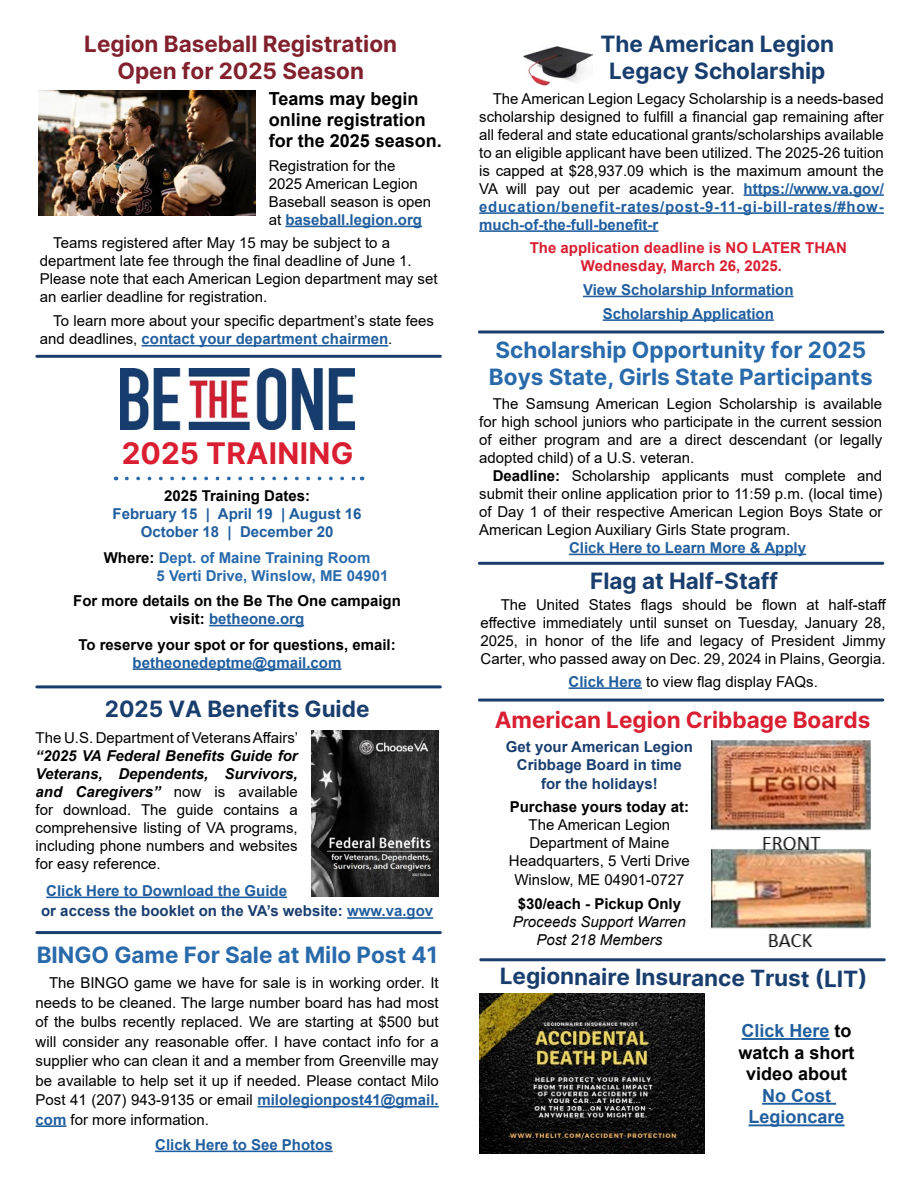
<style>
.page{position:relative;width:918px;height:1188px;background:#fff}
.page>*{position:absolute;margin:0;border:0;box-sizing:border-box;transform-origin:0 0}
.t1{font:29.85px "Inter";letter-spacing:.01em;color:#d91f31}
.t2{font:22.5px/27px "Inter";color:#193e6e;text-align:center}
.t3{font:22.5px/27px "Inter";color:#296aab}
.t4{font:22.5px/27px "Inter";color:#82212e;text-align:center}
.t5{font:22.5px "Inter";color:#d91f31}
.t6{font:700 18px/21.6px "Arial";color:#000;text-align:center}
.t7{font:700 18px/21.6px "Arial";color:#215e9e;text-align:center}
.t8{font:15px/18px "Arial";color:#000;text-align:justify}
.t9{font:700 15px/23.7px "Arial";color:#215e9e;text-align:center}
.t10{font:700 15px/18px "Arial";color:#000;text-align:center}
.t11{font:700 15px/18px "Arial";color:#d91f31}
.t12{font:700 15px/18px "Arial";color:#296aab}
.t13{font:700 15px/18px "Arial";color:#193e6e;text-align:center}
.t14{font:italic 15px/18px "Arial";color:#000;text-align:center}
.s1{font-weight:700;color:#215e9e}
.s2{color:#000}
.s3{color:#215e9e}
.s4{font-weight:700;font-style:italic}
.s5{color:#193e6e}
.s6{font-weight:700}
</style>
<div class="page">
<hr style="left:481px;top:958px;width:403px;height:3px;background:#193e6e">
<hr style="left:479px;top:562px;width:404px;height:3px;background:#193e6e">
<hr style="left:479px;top:699px;width:404px;height:3px;background:#193e6e">
<img style="left:711px;top:741px;width:160px;height:207px">
<hr style="left:257px;top:1106px;width:182px;height:1px;background:#215e9e">
<hr style="left:36px;top:1125px;width:30px;height:2px;background:#215e9e">
<hr style="left:155px;top:1151px;width:178px;height:1px;background:#215e9e">
<hr style="left:569px;top:687px;width:73px;height:2px;background:#215e9e">
<hr style="left:37px;top:931px;width:403px;height:3px;background:#193e6e">
<hr style="left:37px;top:685px;width:403px;height:3px;background:#193e6e">
<hr style="left:37px;top:355px;width:403px;height:3px;background:#193e6e">
<hr style="left:479px;top:330px;width:404px;height:3px;background:#193e6e">
<hr style="left:744px;top:194px;width:140px;height:2px;background:#215e9e">
<hr style="left:479px;top:212px;width:405px;height:2px;background:#215e9e">
<hr style="left:479px;top:230px;width:179px;height:2px;background:#215e9e">
<hr style="left:583px;top:296px;width:211px;height:1px;background:#215e9e">
<hr style="left:603px;top:319px;width:171px;height:2px;background:#215e9e">
<img style="left:523px;top:46px;width:70px;height:40px">
<img style="left:479px;top:994px;width:226px;height:160px">
<hr style="left:742px;top:1038px;width:88px;height:2px;background:#215e9e">
<hr style="left:762px;top:1103px;width:74px;height:2px;background:#215e9e">
<hr style="left:749px;top:1124px;width:96px;height:2px;background:#215e9e">
<hr style="left:209px;top:625px;width:95px;height:1px;background:#215e9e">
<hr style="left:133px;top:668px;width:209px;height:2px;background:#215e9e">
<img style="left:121px;top:369px;width:233px;height:61px">
<svg style="left:127px;top:477px;width:229px;height:3px"></svg>
<hr style="left:569px;top:554px;width:237px;height:1px;background:#215e9e">
<hr style="left:285px;top:226px;width:137px;height:1px;background:#215e9e">
<hr style="left:142px;top:345px;width:246px;height:2px;background:#215e9e">
<img style="left:38px;top:90px;width:217px;height:126px">
<hr style="left:46px;top:897px;width:241px;height:1px;background:#215e9e">
<hr style="left:347px;top:917px;width:86px;height:2px;background:#215e9e">
<img style="left:311px;top:731px;width:128px;height:165px">
<h2 class="t4" style="left:84px;top:30px;width:314px">Legion Baseball Registration<br>Open for 2025 Season</h2>
<p class="t6" style="left:269px;top:89px;width:175px;line-height:21px;text-align:left">Teams may begin online registration for the 2025 season.</p>
<p class="t8" style="left:269px;top:156px;width:164px;text-align:left">Registration for the<br>2025 American Legion<br>Baseball season is open at <span class="s1">baseball.legion.org</span></p>
<p class="t8" style="left:40px;top:234px;width:399px;text-align:left;text-indent:14px">Teams registered after May 15 may be subject to a department late fee through the final deadline of June 1.<br>Please note that each American Legion department may set an earlier deadline for registration.</p>
<p class="t8" style="left:40px;top:312px;width:396px;text-indent:14px">To learn more about your specific department’s state fees and deadlines, <span class="s1">contact your department chairmen</span>.</p>
<h1 class="t1" style="left:122px;top:432px;width:233px">2025 TRAINING</h1>
<p class="t10" style="left:164px;top:487px;width:147px">2025 Training Dates:</p>
<p class="t9" style="left:113px;top:505px;width:251px;line-height:18px">February 15 | April 19 | August 16<br>October 18 | December 20</p>
<p class="t12" style="left:157px;top:548px;width:233px;text-indent:-53px"><span class="s2">Where:</span> Dept. of Maine Training Room<br>5 Verti Drive, Winslow, ME 04901</p>
<p class="t10" style="left:73px;top:592px;width:329px">For more details on the Be The One campaign visit: <span class="s3">betheone.org</span></p>
<p class="t10" style="left:78px;top:635px;width:319px">To reserve your spot or for questions, email:</p>
<p class="t9" style="left:133px;top:651px;width:210px">betheonedeptme@gmail.com</p>
<h2 class="t2" style="left:105px;top:695px;width:266px">2025 VA Benefits Guide</h2>
<p class="t8" style="left:36px;top:729px;width:264px">The U.S. Department of Veterans Affairs’</p>
<p class="t8" style="left:36px;top:747px;width:264px"><span class="s4">“2025 VA Federal Benefits Guide for Veterans, Dependents, Survivors, and Caregivers”</span> now is available for download. The guide contains a comprehensive listing of VA programs, including phone numbers and websites for easy reference.</p>
<p class="t9" style="left:41px;top:880px;width:394px;line-height:20.7px;text-align:left;text-indent:5px">Click Here to Download the Guide<br><span class="s5">or access the booklet on the VA’s website:</span> www.va.gov</p>
<h2 class="t3" style="left:37px;top:941px;width:403px">BINGO Game For Sale at Milo Post 41</h2>
<p class="t8" style="left:36px;top:973px;width:405px;line-height:19.5px;text-indent:14px">The BINGO game we have for sale is in working order. It needs to be cleaned. The large number board has had most of the bulbs recently replaced. We are starting at $500 but will consider any reasonable offer. I have contact info for a supplier who can clean it and a member from Greenville may be available to help set it up if needed. Please contact Milo Post 41 (207) 943-9135 or email <span class="s1">milolegionpost41@gmail. com</span> for more information.</p>
<p class="t9" style="left:155px;top:1133px;width:179px">Click Here to See Photos</p>
<h2 class="t2" style="left:601px;top:30px;width:235px">The American Legion<br>Legacy Scholarship</h2>
<p class="t8" style="left:479px;top:89px;width:406px;text-indent:14px">The American Legion Legacy Scholarship is a needs-based scholarship designed to fulfill a financial gap remaining after all federal and state educational grants/scholarships available to an eligible applicant have been utilized. The 2025-26 tuition is capped at $28,937.09 which is the maximum amount the VA will pay out per academic year. <span class="s1">https://www.va.gov/ education/benefit-rates/post-9-11-gi-bill-rates/#how&shy;much-of-the-full-benefit-r</span></p>
<p class="t11" style="left:581px;top:239px;width:267px;text-indent:-51px">The application deadline is NO LATER THAN<br>Wednesday, March 26, 2025.</p>
<p class="t9" style="left:583px;top:278px;width:212px">View Scholarship Information<br>Scholarship Application</p>
<h2 class="t3" style="left:489px;top:336px;width:385px">Scholarship Opportunity for 2025<br>Boys State, Girls State Participants</h2>
<p class="t8" style="left:479px;top:394px;width:405px;text-indent:14px">The Samsung American Legion Scholarship is available for high school juniors who participate in the current session of either program and are a direct descendant (or legally adopted child) of a U.S. veteran.</p>
<p class="t8" style="left:479px;top:466px;width:405px;text-indent:14px"><span class="s6">Deadline:</span> Scholarship applicants must complete and submit their online application prior to 11:59 p.m. (local time) of Day 1 of their respective American Legion Boys State or American Legion Auxiliary Girls State program.</p>
<p class="t9" style="left:569px;top:536px;width:238px">Click Here to Learn More &amp; Apply</p>
<h2 class="t2" style="left:590px;top:567px;width:189px">Flag at Half-Staff</h2>
<p class="t8" style="left:481px;top:596px;width:407px;text-indent:20px">The United States flags should be flown at half-staff effective immediately until sunset on Tuesday, January 28, 2025, in honor of the life and legacy of President Jimmy Carter, who passed away on Dec. 29, 2024 in Plains, Georgia.</p>
<p class="t8" style="left:569px;top:672px;width:251px"><span class="s1">Click Here</span> to view flag display FAQs.</p>
<h2 class="t5" style="left:495px;top:703px;width:377px">American Legion Cribbage Boards</h2>
<p class="t13" style="left:506px;top:738px;width:188px">Get your American Legion<br>Cribbage Board in time</p>
<p class="t13" style="left:541px;top:775px;width:118px">for the holidays!</p>
<p class="t10" style="left:510px;top:798px;width:181px">Purchase yours today at:</p>
<p class="t8" style="left:509px;top:815px;width:182px;text-align:center">The American Legion<br>Department of Maine<br>Headquarters, 5 Verti Drive</p>
<p class="t8" style="left:514px;top:871px;width:172px">Winslow, ME 04901-0727</p>
<p class="t10" style="left:518px;top:895px;width:165px">$30/each - Pickup Only</p>
<p class="t14" style="left:513px;top:913px;width:175px">Proceeds Support Warren<br>Post 218 Members</p>
<h2 class="t2" style="left:500px;top:960px;width:369px;rotate:1deg">Legionnaire Insurance Trust (LIT)</h2>
<p class="t6" style="left:739px;top:1020px;width:118px"><span class="s3">Click Here</span> to watch a short video about</p>
<p class="t7" style="left:749px;top:1085px;width:98px">No Cost<br>Legioncare</p>
</div>
